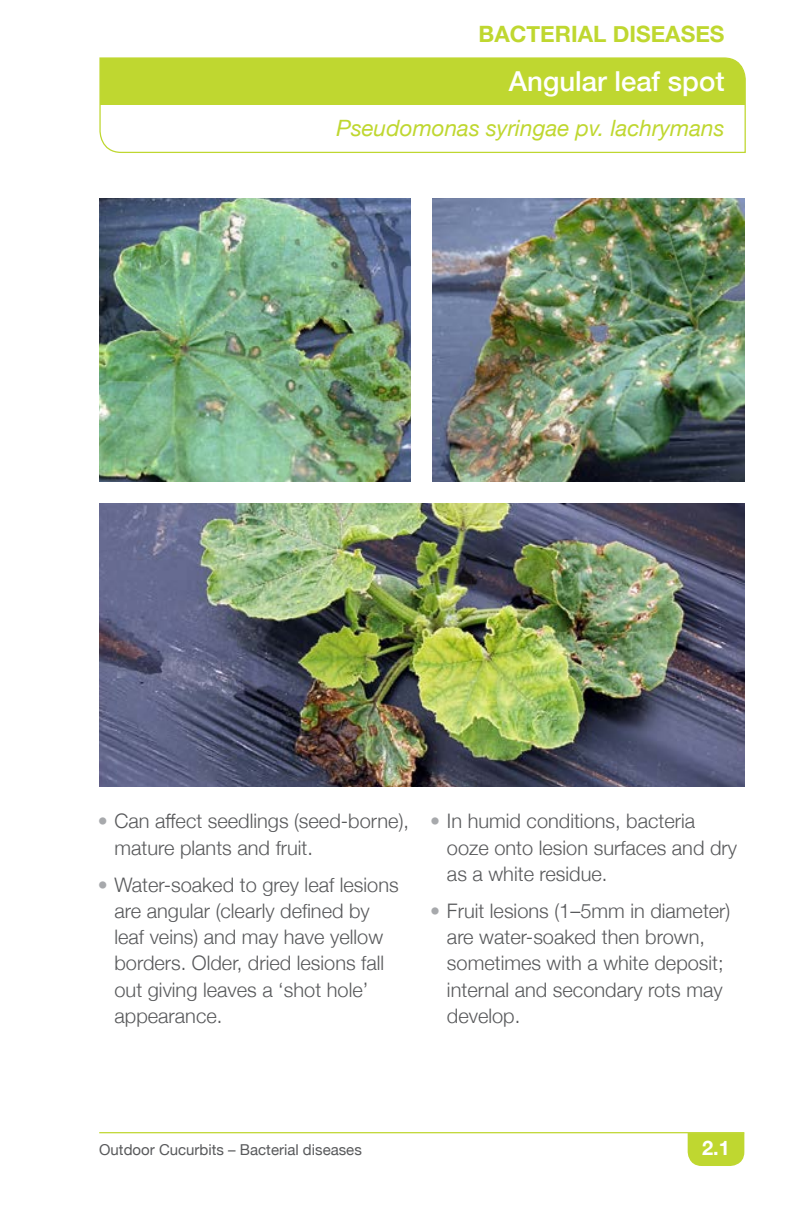
<style>
.page{position:relative;width:794px;height:1205px;background:#fff}
.page>*{position:absolute;margin:0;border:0;box-sizing:border-box;transform-origin:0 0}
.PAGE_HEADING_A{font:500 27.5px "Helvetica Neue";color:#fff}
.PAGE_HEADING_ITALICS{font:italic 22.5px "Helvetica Neue";color:#bfd730}
.PAGE_SUBSECTION_HEAD{font:700 22.5px "Helvetica Neue";color:#bfd730}
.t1{font:300 20px/26.2px "Helvetica Neue";color:#58595b}
.t2{font:700 20px "Helvetica Neue";color:#fff}
.t3{font:15px "Helvetica Neue";color:#58595b}
.s1{color:#a7a9ac}
</style>
<div class="page">
<div style="left:687px;top:1133px;width:57px;height:33px;background:#bfd730"></div>
<hr style="left:99px;top:1132px;width:645px;height:1px;background:#bfd730">
<svg style="left:99px;top:57px;width:647px;height:96px"></svg>
<img style="left:100px;top:503px;width:644px;height:283px">
<img style="left:100px;top:199px;width:311px;height:283px">
<img style="left:433px;top:199px;width:311px;height:283px">
<p class="PAGE_SUBSECTION_HEAD" style="left:478px;top:17px;width:247px">BACTERIAL DISEASES</p>
<p class="PAGE_HEADING_A" style="left:509px;top:59px;width:217px">Angular leaf spot</p>
<p class="PAGE_HEADING_ITALICS" style="left:336px;top:112px;width:389px">Pseudomonas syringae pv. lachrymans</p>
<p class="t1" style="left:114px;top:807px;width:296px;text-indent:-17px"><span class="s1">•</span> Can affect seedlings (seed-borne), mature plants and fruit.</p>
<p class="t1" style="left:114px;top:870px;width:286px;text-indent:-17px"><span class="s1">•</span> Water-soaked to grey leaf lesions are angular (clearly defined by leaf veins) and may have yellow borders. Older, dried lesions fall out giving leaves a ‘shot hole’ appearance.</p>
<p class="t1" style="left:447px;top:807px;width:292px;text-indent:-17px"><span class="s1">•</span> In humid conditions, bacteria ooze onto lesion surfaces and dry as a white residue.</p>
<p class="t1" style="left:447px;top:896px;width:285px;text-indent:-17px"><span class="s1">•</span> Fruit lesions (1–5mm in diameter) are water-soaked then brown, sometimes with a white deposit; internal and secondary rots may develop.</p>
<p class="t3" style="left:99px;top:1139px;width:264px">Outdoor Cucurbits – Bacterial diseases</p>
<p class="t2" style="left:702px;top:1132px;width:29px">2.1</p>
</div>
